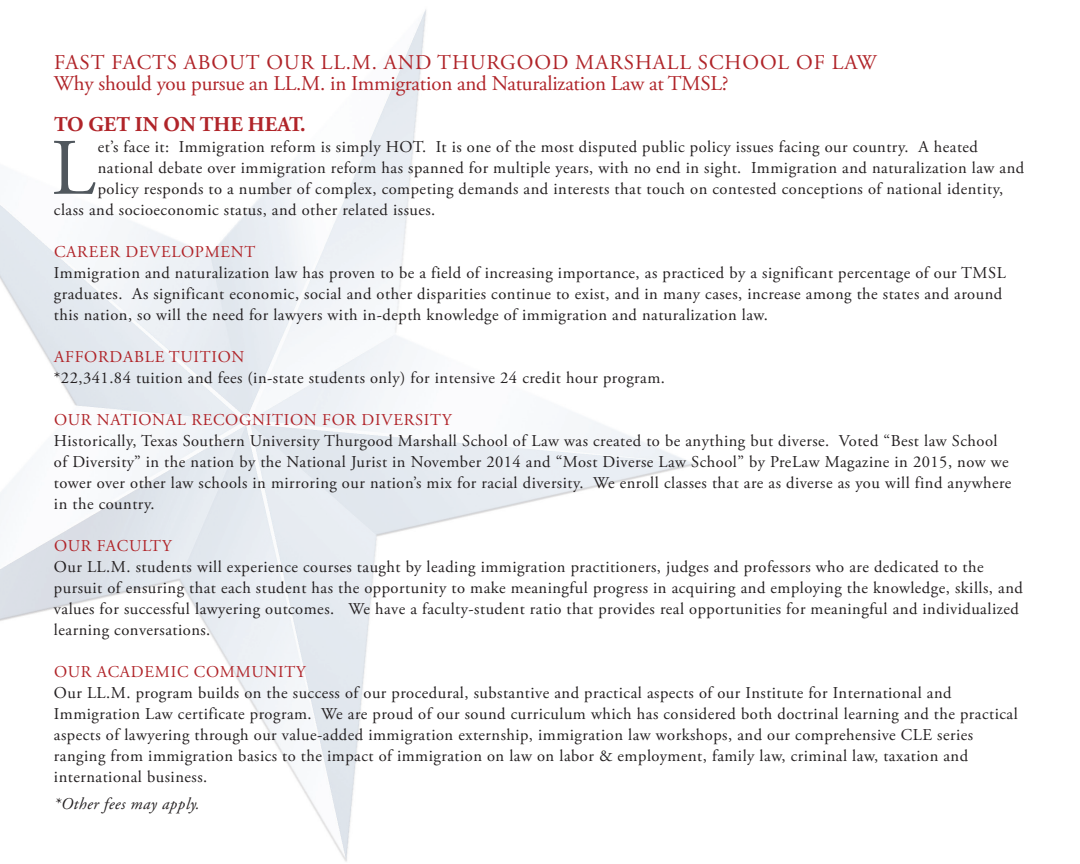
<style>
.page{position:relative;width:1080px;height:864px;background:#fff}
.page>*{position:absolute;margin:0;border:0;box-sizing:border-box;transform-origin:0 0}
.t1{font:79.8px "Adobe Garamond Pro";color:#50575d}
.t2{font:21px/21px "Adobe Garamond Pro";letter-spacing:-.01em;color:#b02429}
.t3{font:700 21px "Adobe Garamond Pro";letter-spacing:.005em;color:#b02429}
.t4{font:16.5px/21px "Adobe Garamond Pro";letter-spacing:.03em;color:#231f20}
.t5{font:16.5px "Adobe Garamond Pro";letter-spacing:.045em;color:#b02429}
.t6{font:italic 16.5px "Adobe Garamond Pro";letter-spacing:.03em;color:#231f20}
</style>
<div class="page">
<img style="left:0;top:9px;width:696px;height:853px">
<p class="t2" style="left:54px;top:53px;width:824px">FAST FACTS ABOUT OUR LL.M. AND THURGOOD MARSHALL SCHOOL OF LAW<br>Why should you pursue an LL.M. in Immigration and Naturalization Law at TMSL?</p>
<p class="t3" style="left:54px;top:112px;width:253px">TO GET IN ON THE HEAT.</p>
<h1 class="t1" style="left:51px;top:121px;width:46px">L</h1>
<p class="t4" style="left:98px;top:137px;width:882px">et’s face it: Immigration reform is simply HOT. It is one of the most disputed public policy issues facing our country. A heated</p>
<p class="t4" style="left:98px;top:158px;width:928px">national debate over immigration reform has spanned for multiple years, with no end in sight. Immigration and naturalization law and</p>
<p class="t4" style="left:98px;top:179px;width:907px">policy responds to a number of complex, competing demands and interests that touch on contested conceptions of national identity,</p>
<p class="t4" style="left:54px;top:200px;width:383px">class and socioeconomic status, and other related issues.</p>
<p class="t5" style="left:54px;top:242px;width:203px">CAREER DEVELOPMENT</p>
<p class="t4" style="left:54px;top:263px;width:953px">Immigration and naturalization law has proven to be a field of increasing importance, as practiced by a significant percentage of our TMSL graduates. As significant economic, social and other disparities continue to exist, and in many cases, increase among the states and around this nation, so will the need for lawyers with in-depth knowledge of immigration and naturalization law.</p>
<p class="t5" style="left:54px;top:347px;width:192px">AFFORDABLE TUITION</p>
<p class="t4" style="left:54px;top:368px;width:612px">*22,341.84 tuition and fees (in-state students only) for intensive 24 credit hour program.</p>
<p class="t5" style="left:54px;top:410px;width:399px">OUR NATIONAL RECOGNITION FOR DIVERSITY</p>
<p class="t4" style="left:54px;top:431px;width:959px">Historically, Texas Southern University Thurgood Marshall School of Law was created to be anything but diverse. Voted “Best law School of Diversity” in the nation by the National Jurist in November 2014 and “Most Diverse Law School” by PreLaw Magazine in 2015, now we tower over other law schools in mirroring our nation’s mix for racial diversity. We enroll classes that are as diverse as you will find anywhere in the country.</p>
<p class="t5" style="left:54px;top:536px;width:119px">OUR FACULTY</p>
<p class="t4" style="left:54px;top:557px;width:970px">Our LL.M. students will experience courses taught by leading immigration practitioners, judges and professors who are dedicated to the pursuit of ensuring that each student has the opportunity to make meaningful progress in acquiring and employing the knowledge, skills, and values for successful lawyering outcomes. We have a faculty-student ratio that provides real opportunities for meaningful and individualized learning conversations.</p>
<p class="t5" style="left:54px;top:662px;width:253px">OUR ACADEMIC COMMUNITY</p>
<p class="t4" style="left:54px;top:683px;width:965px">Our LL.M. program builds on the success of our procedural, substantive and practical aspects of our Institute for International and Immigration Law certificate program. We are proud of our sound curriculum which has considered both doctrinal learning and the practical aspects of lawyering through our value-added immigration externship, immigration law workshops, and our comprehensive CLE series ranging from immigration basics to the impact of immigration on law on labor &amp; employment, family law, criminal law, taxation and international business.</p>
<p class="t6" style="left:54px;top:794px;width:147px">*Other fees may apply.</p>
</div>
